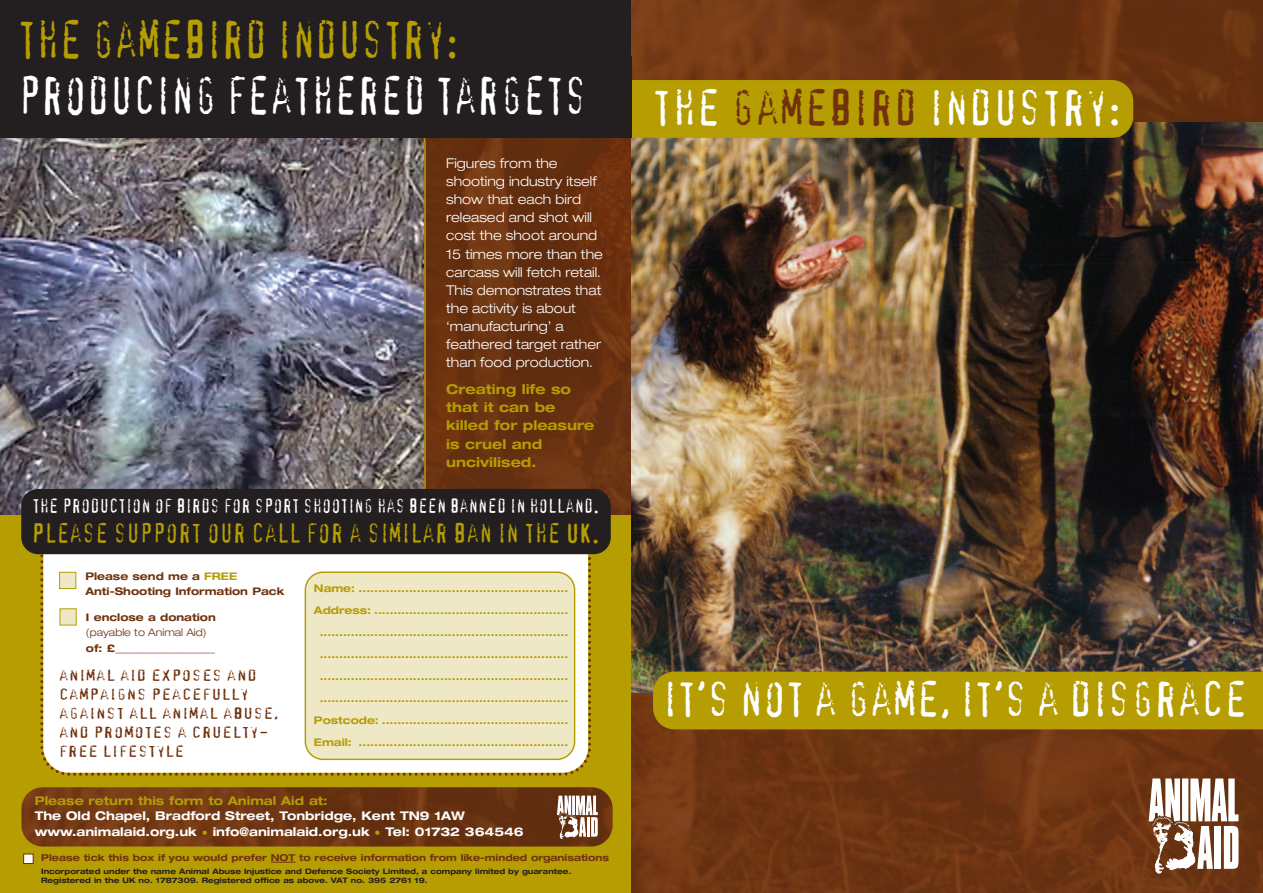
<style>
.page{position:relative;width:1263px;height:893px;background:#fff}
.page>*{position:absolute;margin:0;border:0;box-sizing:border-box;transform-origin:0 0}
.t1{font:51px "Confidential";color:#fff;scale:.9 1}
.t2{font:51px "Confidential";color:#b59d02;scale:.9 1}
.t3{font:48.15px "Confidential";color:#fff}
.t4{font:47.25px "Confidential";letter-spacing:-.01em;color:#fff}
.t5{font:26.25px "Confidential";color:#b59d02}
.t6{font:18.9px "Confidential";color:#fff}
.t7{font:15px/19px "Confidential";color:#70310c;scale:1.36 1}
.t8{font:300 expanded 13.5px/18.1px "Helvetica Neue";color:#fff}
.t9{font:700 expanded 13.5px/18.1px "Helvetica Neue";color:#b59d02}
.t10{font:700 expanded 12px/15.5px "Helvetica Neue";color:#fff}
.t11{font:700 expanded 12px "Helvetica Neue";color:#b59d02}
.t12{font:700 expanded 10.5px/22px "Helvetica Neue";color:#b59d02;text-align:center}
.t13{font:700 expanded 10.5px/15.5px "Helvetica Neue";color:#70310c}
.t14{font:300 expanded 10.5px "Helvetica Neue";color:#70310c}
.t15{font:700 expanded 9.45px "Helvetica Neue";color:#70310c}
.t16{font:700 expanded 7.5px/9px "Helvetica Neue";color:#231f20}
.s1{color:#b59d02}
.s2{color:#70310c}
</style>
<div class="page">
<img style="left:426px;top:138px;width:205px;height:377px">
<div style="left:0;top:515px;width:631px;height:378px;background:#b59d02"></div>
<img style="left:0;top:138px;width:426px;height:377px">
<svg style="left:39px;top:554px;width:554px;height:222px;background:#f9f7ef"></svg>
<svg style="left:271px;top:862px;width:24px;height:1px"></svg>
<div style="left:24px;top:854px;width:9px;height:9px;background:#fff"></div>
<div style="left:23px;top:854px;width:11px;height:10px;border:1px solid #70310c"></div>
<div style="left:21px;top:489px;width:590px;height:65px;background:#231f20;border-radius:17px"></div>
<div style="left:305px;top:571px;width:270px;height:189px;background:#efe8c7"></div>
<div style="left:60px;top:609px;width:16px;height:16px;background:#efe8c7"></div>
<div style="left:60px;top:573px;width:15px;height:15px;background:#efe8c7"></div>
<div style="left:59px;top:572px;width:17px;height:17px;border:1px solid #b59d02"></div>
<img style="left:21px;top:787px;width:592px;height:59px;border-radius:21px">
<svg style="left:557px;top:796px;width:41px;height:43px;background:#bea89b"></svg>
<div style="left:0;top:0;width:632px;height:138px;background:#231f20"></div>
<img style="left:632px;top:0;width:631px;height:893px">
<img style="left:632px;top:122px;width:631px;height:571px">
<svg style="left:1149px;top:778px;width:89px;height:96px"></svg>
<div style="left:612px;top:80px;width:521px;height:58px;background:#b59d02;border-radius:21px"></div>
<div style="left:653px;top:672px;width:610px;height:57px;background:#b59d02"></div>
<div style="left:612px;top:57px;width:19px;height:81px;background:#231f20"></div>
<h1 class="t2" style="left:18px;top:11px;width:491px">THE GAMEBIRD INDUSTRY:</h1>
<h1 class="t1" style="left:18px;top:68px;width:634px">PRODUCING FEATHERED TARGETS</h1>
<p class="t8" style="left:446px;top:155px;width:158px">Figures from the shooting industry itself show that each bird released and shot will cost the shoot around<br>15 times more than the carcass will fetch retail.<br>This demonstrates that the activity is about ‘manufacturing’ a feathered target rather than food production.</p>
<p class="t9" style="left:446px;top:382px;width:150px">Creating life so that it can be killed for pleasure is cruel and uncivilised.</p>
<h3 class="t6" style="left:32px;top:496px;width:568px">THE PRODUCTION OF BIRDS FOR SPORT SHOOTING HAS BEEN BANNED IN HOLLAND.</h3>
<h3 class="t5" style="left:32px;top:519px;width:569px">PLEASE SUPPORT OUR CALL FOR A SIMILAR BAN IN THE UK.</h3>
<p class="t13" style="left:85px;top:569px;width:200px">Please send me a <span class="s1">FREE<br></span>Anti-Shooting Information Pack</p>
<p class="t13" style="left:86px;top:610px;width:131px">I enclose a donation</p>
<p class="t14" style="left:86px;top:629px;width:122px">(payable to Animal Aid)</p>
<p class="t13" style="left:86px;top:641px;width:131px">of: £___________________</p>
<h3 class="t7" style="left:59px;top:666px;width:163px">ANIMAL AID EXPOSES AND<br>CAMPAIGNS PEACEFULLY<br>AGAINST ALL ANIMAL ABUSE,<br>AND PROMOTES A CRUELTY-<br>FREE LIFESTYLE</h3>
<p class="t12" style="left:314px;top:578px;width:256px">Name: ......................................................<br>Address: .................................................. ................................................................ ................................................................ ................................................................ ................................................................<br>Postcode: ................................................<br>Email: ......................................................</p>
<p class="t11" style="left:35px;top:796px;width:295px">Please return this form to Animal Aid at:</p>
<p class="t10" style="left:35px;top:809px;width:490px">The Old Chapel, Bradford Street, Tonbridge, Kent TN9 1AW www.animalaid.org.uk <span class="s1">•</span> info@animalaid.org.uk <span class="s1">•</span> Tel: 01732 364546</p>
<p class="t15" style="left:41px;top:854px;width:569px">Please tick this box if you would prefer NOT to receive information from like-minded organisations</p>
<p class="t16" style="left:41px;top:867px;width:532px">Incorporated under the name Animal Abuse Injustice and Defence Society Limited, a company limited by guarantee.<br>Registered in the UK no. 1787309. Registered office as above. VAT no. 395 2761 19.</p>
<h2 class="t3" style="left:652px;top:81px;width:471px">THE <span class="s2">GAMEBIRD</span> INDUSTRY:</h2>
<h3 class="t4" style="left:663px;top:673px;width:587px">IT’S NOT A GAME, IT’S A DISGRACE</h3>
</div>
